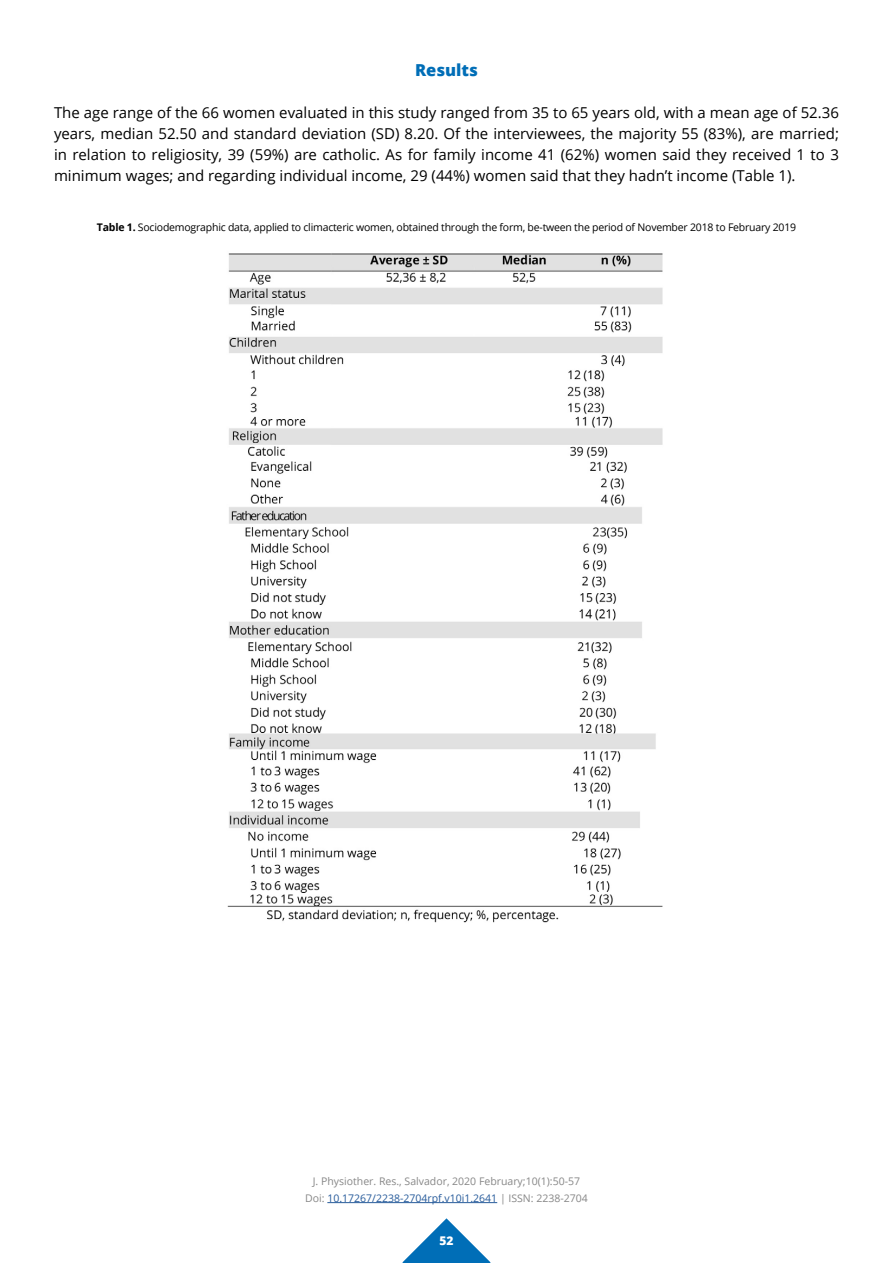
<style>
.page{position:relative;width:893px;height:1263px;background:#fff}
.page>*{position:absolute;margin:0;border:0;box-sizing:border-box;transform-origin:0 0}
.t1{font:800 16.5px "Open Sans";color:#006eb7}
.t2{font:15px/21px "Open Sans";color:#000;text-align:justify}
.t3{font:800 12px "Open Sans";color:#fff}
.t4{font:10.5px "Open Sans";letter-spacing:-.02em;color:#000}
.t5{font:10.5px/16.5px "Open Sans";color:#878787;text-align:center}
.s1{font-weight:700}
.s2{color:#275b9b}
</style>
<div class="page">
<svg style="left:402px;top:1218px;width:89px;height:45px"></svg>
<hr style="left:327px;top:1202px;width:170px;height:1px;background:#275b9b">
<img style="left:227px;top:253px;width:436px;height:670px">
<p class="t1" style="left:415px;top:58px;width:64px">Results</p>
<p class="t2" style="left:54px;top:102px;width:786px">The age range of the 66 women evaluated in this study ranged from 35 to 65 years old, with a mean age of 52.36 years, median 52.50 and standard deviation (SD) 8.20. Of the interviewees, the majority 55 (83%), are married; in relation to religiosity, 39 (59%) are catholic. As for family income 41 (62%) women said they received 1 to 3 minimum wages; and regarding individual income, 29 (44%) women said that they hadn’t income (Table 1).</p>
<p class="t4" style="left:97px;top:220px;width:701px"><span class="s1">Table 1.</span> Sociodemographic data, applied to climacteric women, obtained through the form, be-tween the period of November 2018 to February 2019</p>
<p class="t5" style="left:305px;top:1173px;width:284px">J. Physiother. Res., Salvador, 2020 February;10(1):50-57<br>Doi: <span class="s2">10.17267/2238-2704rpf.v10i1.2641</span> | ISSN: 2238-2704</p>
<p class="t3" style="left:439px;top:1232px;width:16px">52</p>
</div>
